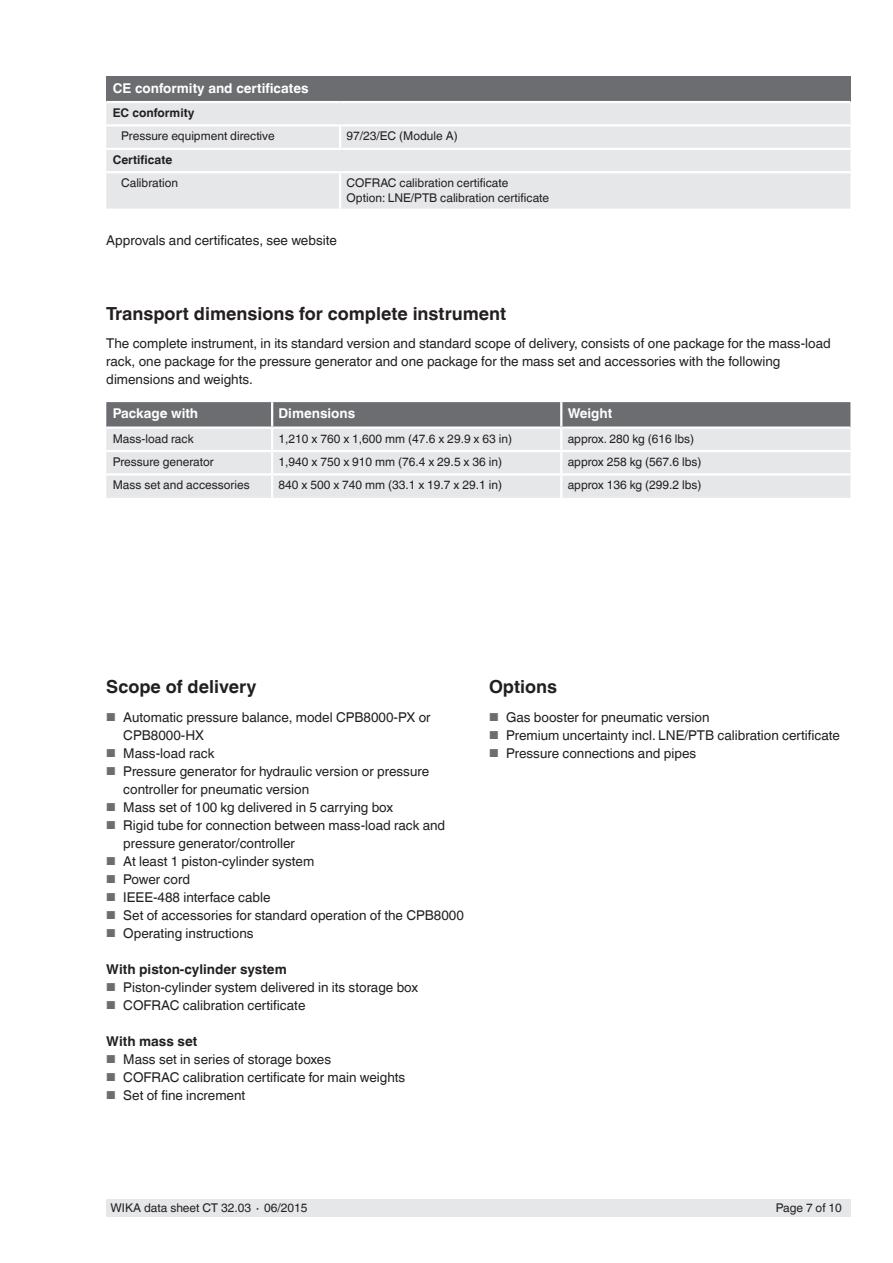
<style>
.page{position:relative;width:893px;height:1263px;background:#fff}
.page>*{position:absolute;margin:0;border:0;box-sizing:border-box;transform-origin:0 0}
.t1{font:700 18px "Helvetica World";color:#231f20}
.t2{font:13.5px/18px "Helvetica World";color:#231f20}
.t3{font:700 13.5px "Helvetica World";color:#fff}
.t4{font:700 13.5px "Helvetica World";color:#231f20}
.t5{font:12px/15px "Helvetica World";color:#231f20}
.t6{font:700 12px "Helvetica World";color:#231f20}
.s1{font-size:11.55px;color:#6c6d70}
</style>
<div class="page">
<div style="left:106px;top:1199px;width:744px;height:17px;background:#e6e7e9"></div>
<div style="left:106px;top:77px;width:744px;height:25px;background:#6c6d70"></div>
<div style="left:106px;top:103px;width:744px;height:106px;background:#e6e7e9"></div>
<hr style="left:106px;top:124px;width:235px;height:3px;background:#fff">
<hr style="left:339px;top:127px;width:2px;height:21px;background:#fff">
<hr style="left:106px;top:148px;width:235px;height:2px;background:#fff">
<hr style="left:106px;top:171px;width:235px;height:2px;background:#fff">
<hr style="left:339px;top:173px;width:2px;height:36px;background:#fff">
<hr style="left:341px;top:124px;width:509px;height:3px;background:#fff">
<hr style="left:341px;top:148px;width:509px;height:2px;background:#fff">
<hr style="left:341px;top:171px;width:509px;height:2px;background:#fff">
<hr style="left:106px;top:101px;width:234px;height:2px;background:#fff">
<hr style="left:340px;top:101px;width:510px;height:2px;background:#fff">
<div style="left:106px;top:402px;width:744px;height:24px;background:#6c6d70"></div>
<div style="left:106px;top:429px;width:744px;height:69px;background:#e6e7e9"></div>
<hr style="left:271px;top:402px;width:2px;height:24px;background:#fff">
<hr style="left:560px;top:402px;width:2px;height:24px;background:#fff">
<hr style="left:271px;top:429px;width:2px;height:21px;background:#fff">
<hr style="left:560px;top:429px;width:2px;height:21px;background:#fff">
<hr style="left:106px;top:450px;width:166px;height:2px;background:#fff">
<hr style="left:272px;top:450px;width:289px;height:2px;background:#fff">
<hr style="left:271px;top:452px;width:2px;height:21px;background:#fff">
<hr style="left:561px;top:450px;width:289px;height:2px;background:#fff">
<hr style="left:560px;top:452px;width:2px;height:21px;background:#fff">
<hr style="left:106px;top:473px;width:166px;height:2px;background:#fff">
<hr style="left:272px;top:473px;width:289px;height:2px;background:#fff">
<hr style="left:271px;top:475px;width:2px;height:23px;background:#fff">
<hr style="left:561px;top:473px;width:289px;height:2px;background:#fff">
<hr style="left:560px;top:475px;width:2px;height:23px;background:#fff">
<p class="t3" style="left:113px;top:80px;width:197px">CE conformity and certificates</p>
<p class="t6" style="left:113px;top:106px;width:83px">EC conformity</p>
<p class="t5" style="left:121px;top:129px;width:155px">Pressure equipment directive</p>
<p class="t5" style="left:347px;top:129px;width:113px">97/23/EC (Module A)</p>
<p class="t6" style="left:113px;top:153px;width:61px">Certificate</p>
<p class="t5" style="left:121px;top:176px;width:58px">Calibration</p>
<p class="t5" style="left:347px;top:176px;width:204px">COFRAC calibration certificate<br>Option: LNE/PTB calibration certificate</p>
<p class="t2" style="left:106px;top:231px;width:232px">Approvals and certificates, see website</p>
<h1 class="t1" style="left:106px;top:303px;width:401px">Transport dimensions for complete instrument</h1>
<p class="t2" style="left:106px;top:334px;width:726px">The complete instrument, in its standard version and standard scope of delivery, consists of one package for the mass-load rack, one package for the pressure generator and one package for the mass set and accessories with the following dimensions and weights.</p>
<p class="t3" style="left:113px;top:406px;width:87px">Package with</p>
<p class="t3" style="left:278px;top:406px;width:78px">Dimensions</p>
<p class="t3" style="left:568px;top:406px;width:46px">Weight</p>
<p class="t5" style="left:113px;top:431px;width:83px">Mass-load rack</p>
<p class="t5" style="left:279px;top:431px;width:235px">1,210 x 760 x 1,600 mm (47.6 x 29.9 x 63 in)</p>
<p class="t5" style="left:568px;top:431px;width:128px">approx. 280 kg (616 lbs)</p>
<p class="t5" style="left:113px;top:454px;width:103px">Pressure generator</p>
<p class="t5" style="left:279px;top:454px;width:225px">1,940 x 750 x 910 mm (76.4 x 29.5 x 36 in)</p>
<p class="t5" style="left:568px;top:454px;width:135px">approx 258 kg (567.6 lbs)</p>
<p class="t5" style="left:113px;top:478px;width:139px">Mass set and accessories</p>
<p class="t5" style="left:279px;top:478px;width:225px">840 x 500 x 740 mm (33.1 x 19.7 x 29.1 in)</p>
<p class="t5" style="left:568px;top:478px;width:135px">approx 136 kg (299.2 lbs)</p>
<h1 class="t1" style="left:106px;top:676px;width:152px">Scope of delivery</h1>
<p class="t2" style="left:123px;top:708px;width:309px;text-indent:-17px"><span class="s1">■</span> Automatic pressure balance, model CPB8000-PX or<br>CPB8000-HX</p>
<p class="t2" style="left:106px;top:744px;width:110px"><span class="s1">■</span> Mass-load rack</p>
<p class="t2" style="left:123px;top:762px;width:307px;text-indent:-17px"><span class="s1">■</span> Pressure generator for hydraulic version or pressure controller for pneumatic version</p>
<p class="t2" style="left:106px;top:798px;width:288px"><span class="s1">■</span> Mass set of 100 kg delivered in 5 carrying box</p>
<p class="t2" style="left:123px;top:816px;width:324px;text-indent:-17px"><span class="s1">■</span> Rigid tube for connection between mass-load rack and pressure generator/controller</p>
<p class="t2" style="left:106px;top:852px;width:209px"><span class="s1">■</span> At least 1 piston-cylinder system</p>
<p class="t2" style="left:106px;top:870px;width:85px"><span class="s1">■</span> Power cord</p>
<p class="t2" style="left:106px;top:888px;width:166px"><span class="s1">■</span> IEEE-488 interface cable</p>
<p class="t2" style="left:106px;top:906px;width:359px"><span class="s1">■</span> Set of accessories for standard operation of the CPB8000</p>
<p class="t2" style="left:106px;top:924px;width:149px"><span class="s1">■</span> Operating instructions</p>
<p class="t4" style="left:106px;top:961px;width:182px">With piston-cylinder system</p>
<p class="t2" style="left:106px;top:978px;width:313px"><span class="s1">■</span> Piston-cylinder system delivered in its storage box</p>
<p class="t2" style="left:106px;top:996px;width:201px"><span class="s1">■</span> COFRAC calibration certificate</p>
<p class="t4" style="left:106px;top:1033px;width:93px">With mass set</p>
<p class="t2" style="left:106px;top:1050px;width:226px"><span class="s1">■</span> Mass set in series of storage boxes</p>
<p class="t2" style="left:106px;top:1068px;width:301px"><span class="s1">■</span> COFRAC calibration certificate for main weights</p>
<p class="t2" style="left:106px;top:1086px;width:140px"><span class="s1">■</span> Set of fine increment</p>
<h1 class="t1" style="left:489px;top:676px;width:70px">Options</h1>
<p class="t2" style="left:489px;top:708px;width:222px"><span class="s1">■</span> Gas booster for pneumatic version</p>
<p class="t2" style="left:489px;top:726px;width:353px"><span class="s1">■</span> Premium uncertainty incl. LNE/PTB calibration certificate</p>
<p class="t2" style="left:489px;top:744px;width:209px"><span class="s1">■</span> Pressure connections and pipes</p>
<p class="t5" style="left:111px;top:1200px;width:198px">WIKA data sheet CT 32.03 ∙ 06/2015</p>
<p class="t5" style="left:776px;top:1200px;width:68px">Page 7 of 10</p>
</div>
